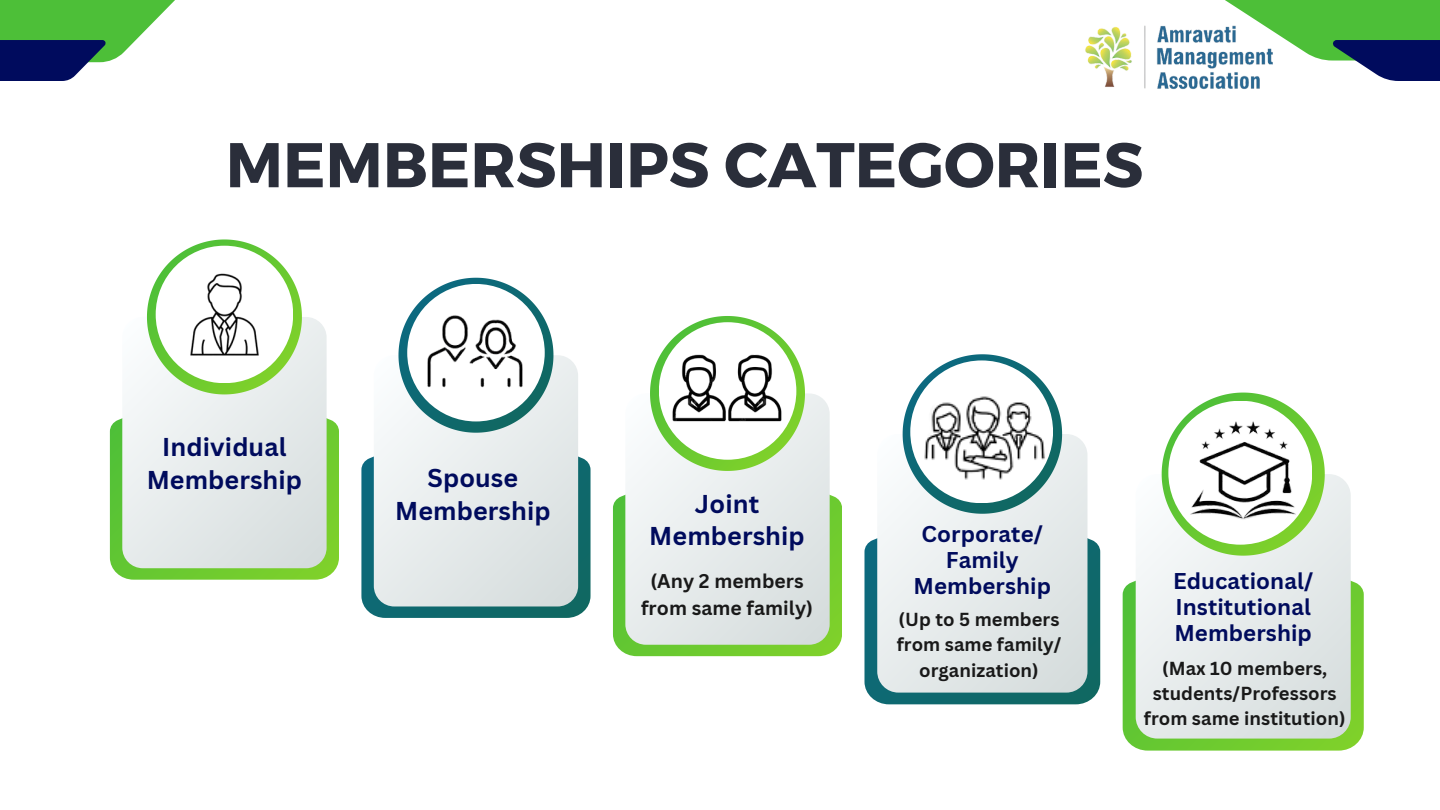
<style>
.page{position:relative;width:1440px;height:810px;background:#fff}
.page>*{position:absolute;margin:0;border:0;box-sizing:border-box;transform-origin:0 0}
.t1{font:700 63px "Montserrat";color:#2a2e3a}
.t2{font:700 25.1px/32.6px "Canva Sans";letter-spacing:.005em;color:#000b5d;text-align:center}
.t3{font:700 22.2px/26.1px "Canva Sans";letter-spacing:.005em;color:#000b5d;text-align:center}
.t4{font:700 19.3px/26.8px "Canva Sans";letter-spacing:.005em;color:#191919;text-align:center}
.t5{font:700 18.4px/25.4px "Canva Sans";letter-spacing:.005em;color:#191919;text-align:center}
</style>
<div class="page">
<svg style="left:110px;top:239px;width:229px;height:341px"></svg>
<svg style="left:0;top:0;width:175px;height:62px;fill:#4dbf38"></svg>
<svg style="left:0;top:40px;width:106px;height:41px;fill:#000b5d"></svg>
<svg style="left:1225px;top:0;width:215px;height:61px;fill:#4dbf38"></svg>
<svg style="left:1333px;top:40px;width:107px;height:41px;fill:#000b5d"></svg>
<svg style="left:361px;top:278px;width:229px;height:340px"></svg>
<svg style="left:613px;top:316px;width:229px;height:340px"></svg>
<svg style="left:865px;top:538px;width:235px;height:166px;fill:#0f686c"></svg>
<div style="left:877px;top:434px;width:211px;height:259px;background:linear-gradient(to right,#eef2f3,#dce2e2);border-radius:21px"></div>
<svg style="left:903px;top:354px;width:159px;height:160px"></svg>
<svg style="left:1123px;top:580px;width:240px;height:171px"></svg>
<div style="left:1136px;top:474px;width:215px;height:265px;background:linear-gradient(to right,#eef2f3,#dce2e2);border-radius:22px"></div>
<svg style="left:1162px;top:393px;width:163px;height:163px"></svg>
<div style="left:156px;top:246px;width:137px;height:137px;background:#fff;border-radius:50%"></div>
<div style="left:407px;top:284px;width:138px;height:137px;background:#fff;border-radius:50%"></div>
<div style="left:659px;top:322px;width:137px;height:138px;background:#fff;border-radius:50%"></div>
<div style="left:910px;top:360px;width:143px;height:143px;background:#fff;border-radius:50%"></div>
<div style="left:1168px;top:401px;width:144px;height:144px;background:#fff;border-radius:50%"></div>
<img style="left:171px;top:261px;width:107px;height:107px">
<img style="left:411px;top:294px;width:131px;height:107px">
<img style="left:659px;top:331px;width:137px;height:104px">
<img style="left:1180px;top:421px;width:121px;height:105px">
<img style="left:919px;top:378px;width:134px;height:107px">
<img style="left:1085px;top:17px;width:192px;height:73px">
<h1 class="t1" style="left:226px;top:124px;width:919px">MEMBERSHIPS CATEGORIES</h1>
<p class="t2" style="left:147px;top:430px;width:157px">Individual<br>Membership</p>
<p class="t2" style="left:395px;top:461px;width:157px">Spouse<br>Membership</p>
<p class="t2" style="left:649px;top:487px;width:157px">Joint<br>Membership</p>
<p class="t4" style="left:641px;top:567px;width:174px">(Any 2 members from same family)</p>
<h2 class="t3" style="left:914px;top:520px;width:139px">Corporate/<br>Family<br>Membership</h2>
<p class="t5" style="left:897px;top:606px;width:166px">(Up to 5 members from same family/ organization)</p>
<p class="t3" style="left:1173px;top:567px;width:142px;text-align:justify">Educational/ Institutional Membership</p>
<h2 class="t5" style="left:1144px;top:655px;width:203px">(Max 10 members, students/Professors from same institution)</h2>
</div>
